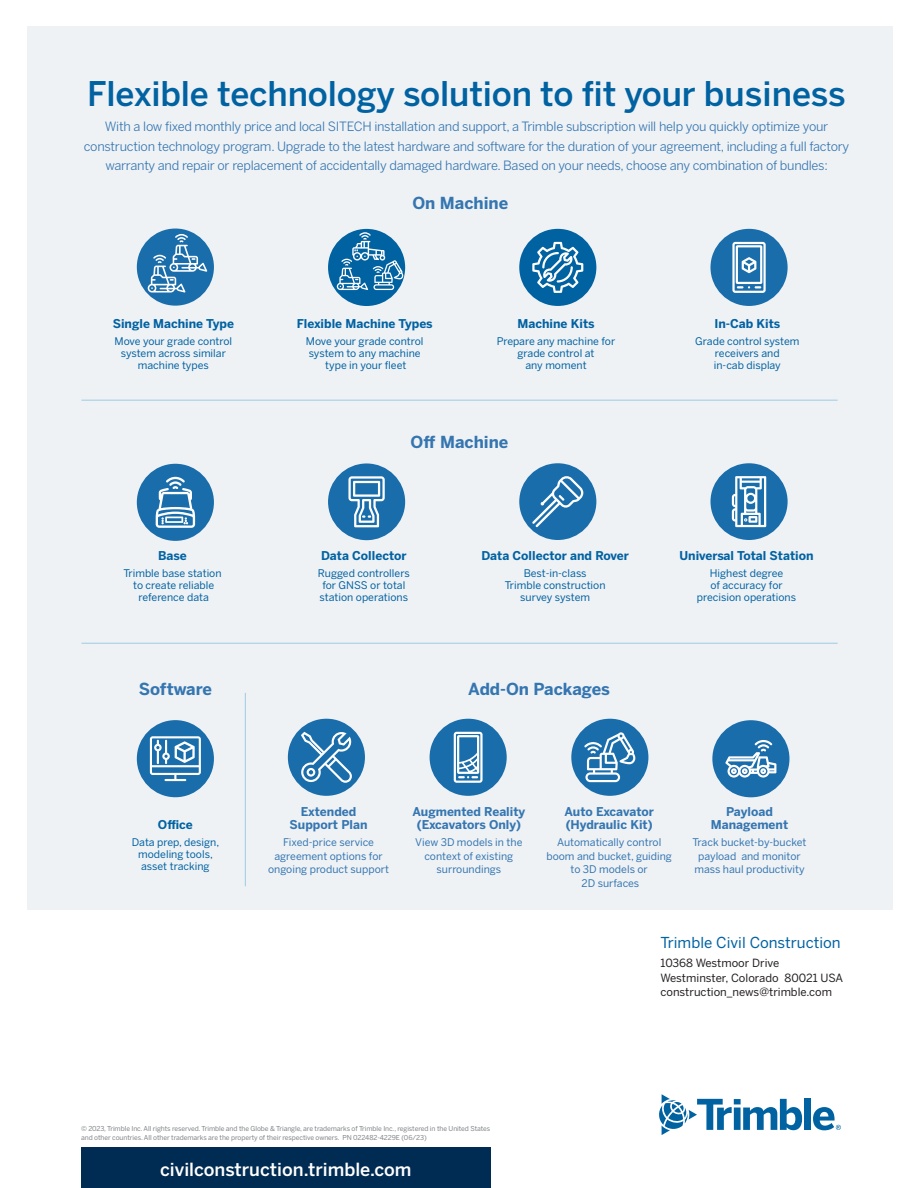
<style>
.page{position:relative;width:918px;height:1188px;background:#fff}
.page>*{position:absolute;margin:0;border:0;box-sizing:border-box;transform-origin:0 0}
.t1{font:500 33.75px "Benton Sans";letter-spacing:-.005em;color:#0162a2}
.t2{font:500 18px "Benton Sans";color:#fff}
.t3{font:700 16.5px "Benton Sans";color:#3576b1}
.t4{font:15px "Benton Sans";color:#0162a2}
.t5{font:12.75px/19.5px "Benton Sans";letter-spacing:-.02em;color:#3576b1;text-align:center}
.t6{font:700 12px "Benton Sans";color:#0162a2}
.t7{font:700 12px/13.4px "Benton Sans";color:#3576b1;text-align:center}
.t8{font:11.25px/15px "Benton Sans";color:#231f20}
.t9{font:10.5px/12px "Benton Sans";color:#0162a2;text-align:center}
.t10{font:10.5px/13.5px "Benton Sans";color:#3576b1;text-align:center}
.t11{font:6.75px/9px "Benton Sans";letter-spacing:-.01em;color:#808285}
</style>
<div class="page">
<div style="left:27px;top:26px;width:866px;height:884px;background:#eff2f5"></div>
<div style="left:137px;top:229px;width:77px;height:77px;background:#196dab;border-radius:50%"></div>
<svg style="left:148px;top:234px;width:59px;height:59px"></svg>
<div style="left:328px;top:229px;width:77px;height:77px;background:#0162a2;border-radius:50%"></div>
<svg style="left:337px;top:232px;width:67px;height:58px"></svg>
<div style="left:571px;top:719px;width:77px;height:77px;background:#196dab;border-radius:50%"></div>
<svg style="left:584px;top:732px;width:52px;height:50px"></svg>
<div style="left:430px;top:719px;width:77px;height:77px;background:#196dab;border-radius:50%"></div>
<svg style="left:454px;top:732px;width:29px;height:51px"></svg>
<div style="left:288px;top:719px;width:77px;height:77px;background:#196dab;border-radius:50%"></div>
<svg style="left:301px;top:732px;width:51px;height:51px"></svg>
<div style="left:519px;top:463px;width:77px;height:77px;background:#196dab;border-radius:50%"></div>
<svg style="left:532px;top:476px;width:51px;height:51px"></svg>
<div style="left:328px;top:463px;width:77px;height:77px;background:#196dab;border-radius:50%"></div>
<svg style="left:348px;top:476px;width:37px;height:51px"></svg>
<div style="left:710px;top:463px;width:78px;height:77px;background:#196dab;border-radius:50%"></div>
<svg style="left:732px;top:476px;width:34px;height:51px"></svg>
<div style="left:137px;top:464px;width:77px;height:77px;background:#196dab;border-radius:50%"></div>
<svg style="left:156px;top:477px;width:39px;height:51px"></svg>
<div style="left:712px;top:720px;width:77px;height:77px;background:#196dab;border-radius:50%"></div>
<svg style="left:725px;top:740px;width:51px;height:38px"></svg>
<div style="left:137px;top:720px;width:77px;height:77px;background:#196dab;border-radius:50%"></div>
<svg style="left:150px;top:736px;width:51px;height:45px"></svg>
<div style="left:710px;top:229px;width:78px;height:77px;background:#196dab;border-radius:50%"></div>
<svg style="left:732px;top:242px;width:34px;height:51px"></svg>
<div style="left:519px;top:229px;width:77px;height:77px;background:#0162a2;border-radius:50%"></div>
<svg style="left:532px;top:242px;width:51px;height:51px"></svg>
<div style="left:81px;top:1148px;width:410px;height:40px;background:#002b52"></div>
<hr style="left:81px;top:643px;width:757px;height:1px;background:#49a2d1">
<hr style="left:81px;top:400px;width:757px;height:1px;background:#49a2d1">
<hr style="left:245px;top:693px;width:1px;height:193px;background:#49a2d1">
<div style="left:804px;top:1099px;width:7px;height:31px;background:#0162a2"></div>
<svg style="left:813px;top:1107px;width:28px;height:23px"></svg>
<svg style="left:659px;top:1094px;width:143px;height:41px"></svg>
<h1 class="t1" style="left:87px;top:69px;width:760px">Flexible technology solution to fit your business</h1>
<p class="t5" style="left:84px;top:116px;width:767px">With a low fixed monthly price and local SITECH installation and support, a Trimble subscription will help you quickly optimize your construction technology program. Upgrade to the latest hardware and software for the duration of your agreement, including a full factory warranty and repair or replacement of accidentally damaged hardware. Based on your needs, choose any combination of bundles:</p>
<h3 class="t3" style="left:412px;top:191px;width:97px">On Machine</h3>
<p class="t6" style="left:113px;top:315px;width:123px">Single Machine Type</p>
<p class="t6" style="left:297px;top:315px;width:137px">Flexible Machine Types</p>
<p class="t6" style="left:518px;top:315px;width:79px">Machine Kits</p>
<p class="t6" style="left:714px;top:315px;width:68px">In-Cab Kits</p>
<p class="t9" style="left:115px;top:335px;width:119px">Move your grade control system across similar machine types</p>
<p class="t9" style="left:306px;top:335px;width:119px">Move your grade control system to any machine type in your fleet</p>
<p class="t9" style="left:497px;top:335px;width:120px">Prepare any machine for grade control at<br>any moment</p>
<p class="t9" style="left:695px;top:335px;width:106px">Grade control system receivers and<br>in-cab display</p>
<h3 class="t3" style="left:411px;top:430px;width:99px">Off Machine</h3>
<p class="t6" style="left:158px;top:547px;width:30px">Base</p>
<p class="t6" style="left:321px;top:547px;width:87px">Data Collector</p>
<p class="t6" style="left:481px;top:547px;width:149px">Data Collector and Rover</p>
<p class="t6" style="left:679px;top:547px;width:136px">Universal Total Station</p>
<p class="t9" style="left:123px;top:566px;width:100px">Trimble base station to create reliable reference data</p>
<p class="t9" style="left:318px;top:566px;width:93px;text-align:left">Rugged controllers for GNSS or total station operations</p>
<p class="t9" style="left:505px;top:566px;width:102px">Best-in-class<br>Trimble construction survey system</p>
<p class="t9" style="left:697px;top:566px;width:101px">Highest degree<br>of accuracy for precision operations</p>
<h3 class="t3" style="left:139px;top:677px;width:75px">Software</h3>
<p class="t6" style="left:158px;top:816px;width:36px">Office</p>
<p class="t9" style="left:132px;top:836px;width:89px">Data prep, design, modeling tools, asset tracking</p>
<h3 class="t3" style="left:468px;top:677px;width:143px">Add-On Packages</h3>
<p class="t7" style="left:290px;top:804px;width:79px">Extended<br>Support Plan</p>
<p class="t7" style="left:412px;top:804px;width:114px">Augmented Reality (Excavators Only)</p>
<p class="t7" style="left:564px;top:804px;width:91px;text-align:left">Auto Excavator (Hydraulic Kit)</p>
<p class="t7" style="left:711px;top:804px;width:79px">Payload<br>Management</p>
<p class="t10" style="left:268px;top:835px;width:122px">Fixed-price service agreement options for ongoing product support</p>
<p class="t10" style="left:415px;top:835px;width:109px">View 3D models in the context of existing surroundings</p>
<p class="t10" style="left:546px;top:835px;width:127px">Automatically control boom and bucket, guiding to 3D models or<br>2D surfaces</p>
<p class="t10" style="left:692px;top:835px;width:116px">Track bucket-by-bucket payload and monitor mass haul productivity</p>
<h3 class="t4" style="left:661px;top:932px;width:182px">Trimble Civil Construction</h3>
<p class="t8" style="left:661px;top:955px;width:184px">10368 Westmoor Drive<br>Westminster, Colorado 80021 USA</p>
<p class="t8" style="left:661px;top:984px;width:173px">construction_news@trimble.com</p>
<p class="t11" style="left:81px;top:1124px;width:411px">© 2023, Trimble Inc. All rights reserved. Trimble and the Globe &amp; Triangle, are trademarks of Trimble Inc., registered in the United States and other countries. All other trademarks are the property of their respective owners. PN 022482-4229E (06/23)</p>
<h2 class="t2" style="left:160px;top:1156px;width:253px">civilconstruction.trimble.com</h2>
</div>
